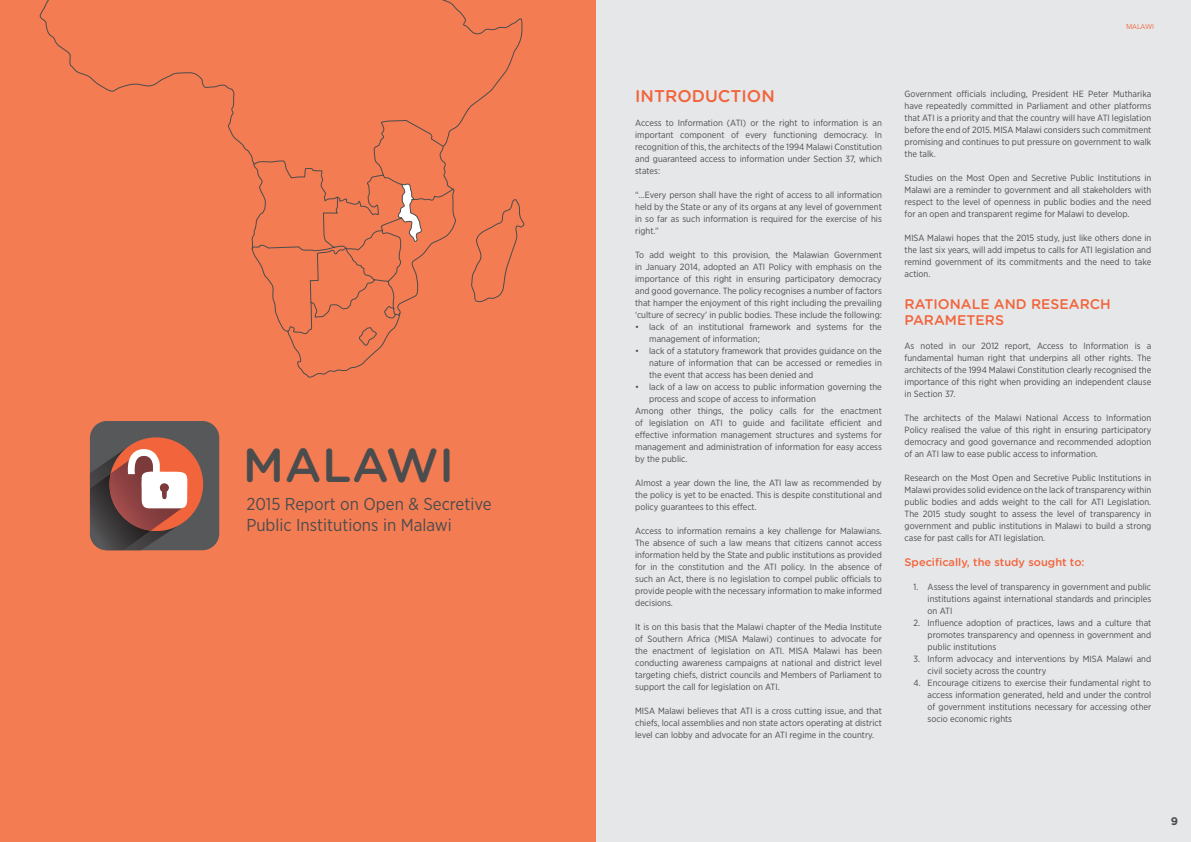
<style>
.page{position:relative;width:1191px;height:842px;background:#fff}
.page>*{position:absolute;margin:0;border:0;box-sizing:border-box;transform-origin:0 0}
.table_text_small_new{font:500 47.7px "Gotham Rounded";letter-spacing:.01em;color:#4b4c4d}
.t1{font:17.3px "Gotham Narrow";color:#4b4c4d}
.normal_text{font:500 17px "Gotham Rounded";color:#f2643b}
.sub_headings{font:500 14px/16px "Gotham Rounded";color:#f2643b}
.smaller_headings{font:500 11px "Gotham Rounded";color:#f2643b}
.t2{font:700 11px "Gotham";color:#4b4c4d}
.normal_text-2{font:9px/12px "Gotham Narrow";color:#4b4c4d;text-align:justify}
.ministry_list{font:9px/12px "Gotham Narrow";color:#4b4c4d;text-align:justify}
.bullets{font:9px/12px "Gotham Narrow";color:#4b4c4d}
.t3{font:7px "Avenir";color:#f2643b}
</style>
<div class="page">
<div style="left:595px;top:0;width:596px;height:842px;background:#e6e7e9"></div>
<div style="left:0;top:0;width:595px;height:842px;background:#f47c53"></div>
<div style="left:90px;top:421px;width:129px;height:129px;background:#57585a;border-radius:17px"></div>
<div style="left:109px;top:437px;width:94px;height:94px;background:#f2643b;border-radius:50%"></div>
<svg style="left:90px;top:446px;width:98px;height:104px"></svg>
<svg style="left:39px;top:0;width:486px;height:378px"></svg>
<p class="table_text_small_new" style="left:243px;top:431px;width:213px">MALAWI</p>
<p class="t1" style="left:246px;top:493px;width:247px">2015 Report on Open &amp; Secretive</p>
<p class="t1" style="left:246px;top:514px;width:207px">Public Institutions in Malawi</p>
<p class="t3" style="left:1126px;top:22px;width:29px">MALAWI</p>
<p class="normal_text" style="left:635px;top:84px;width:141px">INTRODUCTION</p>
<p class="normal_text-2" style="left:635px;top:117px;width:248px">Access to Information (ATI) or the right to information is an important component of every functioning democracy. In recognition of this, the architects of the 1994 Malawi Constitution and guaranteed access to information under Section 37, which states:</p>
<p class="normal_text-2" style="left:635px;top:189px;width:248px">“…Every person shall have the right of access to all information held by the State or any of its organs at any level of government in so far as such information is required for the exercise of his right.”</p>
<p class="normal_text-2" style="left:635px;top:249px;width:248px">To add weight to this provision, the Malawian Government in January 2014, adopted an ATI Policy with emphasis on the importance of this right in ensuring participatory democracy and good governance. The policy recognises a number of factors that hamper the enjoyment of this right including the prevailing ‘culture of secrecy’ in public bodies. These include the following:</p>
<p class="bullets" style="left:649px;top:321px;width:234px;text-indent:-14px">• lack of an institutional framework and systems for the management of information;</p>
<p class="bullets" style="left:649px;top:345px;width:234px;text-align:justify;text-indent:-14px">• lack of a statutory framework that provides guidance on the nature of information that can be accessed or remedies in the event that access has been denied and</p>
<p class="bullets" style="left:649px;top:381px;width:234px;text-indent:-14px">• lack of a law on access to public information governing the process and scope of access to information</p>
<p class="normal_text-2" style="left:635px;top:405px;width:248px">Among other things, the policy calls for the enactment of legislation on ATI to guide and facilitate efficient and effective information management structures and systems for management and administration of information for easy access by the public.</p>
<p class="normal_text-2" style="left:635px;top:477px;width:248px">Almost a year down the line, the ATI law as recommended by the policy is yet to be enacted. This is despite constitutional and policy guarantees to this effect.</p>
<p class="normal_text-2" style="left:635px;top:525px;width:248px">Access to information remains a key challenge for Malawians.<br>The absence of such a law means that citizens cannot access information held by the State and public institutions as provided for in the constitution and the ATI policy. In the absence of such an Act, there is no legislation to compel public officials to provide people with the necessary information to make informed decisions.</p>
<p class="normal_text-2" style="left:635px;top:621px;width:248px">It is on this basis that the Malawi chapter of the Media Institute of Southern Africa (MISA Malawi) continues to advocate for the enactment of legislation on ATI. MISA Malawi has been conducting awareness campaigns at national and district level targeting chiefs, district councils and Members of Parliament to support the call for legislation on ATI.</p>
<p class="normal_text-2" style="left:635px;top:705px;width:248px">MISA Malawi believes that ATI is a cross cutting issue, and that chiefs, local assemblies and non state actors operating at district level can lobby and advocate for an ATI regime in the country.</p>
<p class="normal_text-2" style="left:904px;top:87px;width:248px">Government officials including, President HE Peter Mutharika have repeatedly committed in Parliament and other platforms that ATI is a priority and that the country will have ATI legislation before the end of 2015. MISA Malawi considers such commitment promising and continues to put pressure on government to walk the talk.</p>
<p class="normal_text-2" style="left:904px;top:171px;width:248px">Studies on the Most Open and Secretive Public Institutions in Malawi are a reminder to government and all stakeholders with respect to the level of openness in public bodies and the need for an open and transparent regime for Malawi to develop.</p>
<p class="normal_text-2" style="left:904px;top:231px;width:248px">MISA Malawi hopes that the 2015 study, just like others done in the last six years, will add impetus to calls for ATI legislation and remind government of its commitments and the need to take action.</p>
<p class="sub_headings" style="left:904px;top:295px;width:208px">RATIONALE AND RESEARCH<br>PARAMETERS</p>
<p class="normal_text-2" style="left:904px;top:339px;width:248px">As noted in our 2012 report, Access to Information is a fundamental human right that underpins all other rights. The architects of the 1994 Malawi Constitution clearly recognised the importance of this right when providing an independent clause in Section 37.</p>
<p class="normal_text-2" style="left:904px;top:411px;width:248px">The architects of the Malawi National Access to Information Policy realised the value of this right in ensuring participatory democracy and good governance and recommended adoption of an ATI law to ease public access to information.</p>
<p class="normal_text-2" style="left:904px;top:471px;width:248px">Research on the Most Open and Secretive Public Institutions in Malawi provides solid evidence on the lack of transparency within public bodies and adds weight to the call for ATI Legislation.<br>The 2015 study sought to assess the level of transparency in government and public institutions in Malawi to build a strong case for past calls for ATI legislation.</p>
<p class="smaller_headings" style="left:904px;top:554px;width:181px">Specifically, the study sought to:</p>
<p class="ministry_list" style="left:927px;top:580px;width:225px;text-indent:-14px">1. Assess the level of transparency in government and public institutions against international standards and principles on ATI</p>
<p class="ministry_list" style="left:927px;top:616px;width:225px;text-indent:-14px">2. Influence adoption of practices, laws and a culture that promotes transparency and openness in government and public institutions</p>
<p class="ministry_list" style="left:927px;top:652px;width:225px;text-indent:-14px">3. Inform advocacy and interventions by MISA Malawi and civil society across the country</p>
<p class="ministry_list" style="left:927px;top:676px;width:225px;text-indent:-14px">4. Encourage citizens to exercise their fundamental right to access information generated, held and under the control of government institutions necessary for accessing other socio economic rights</p>
<p class="t2" style="left:1170px;top:814px;width:9px">9</p>
</div>
